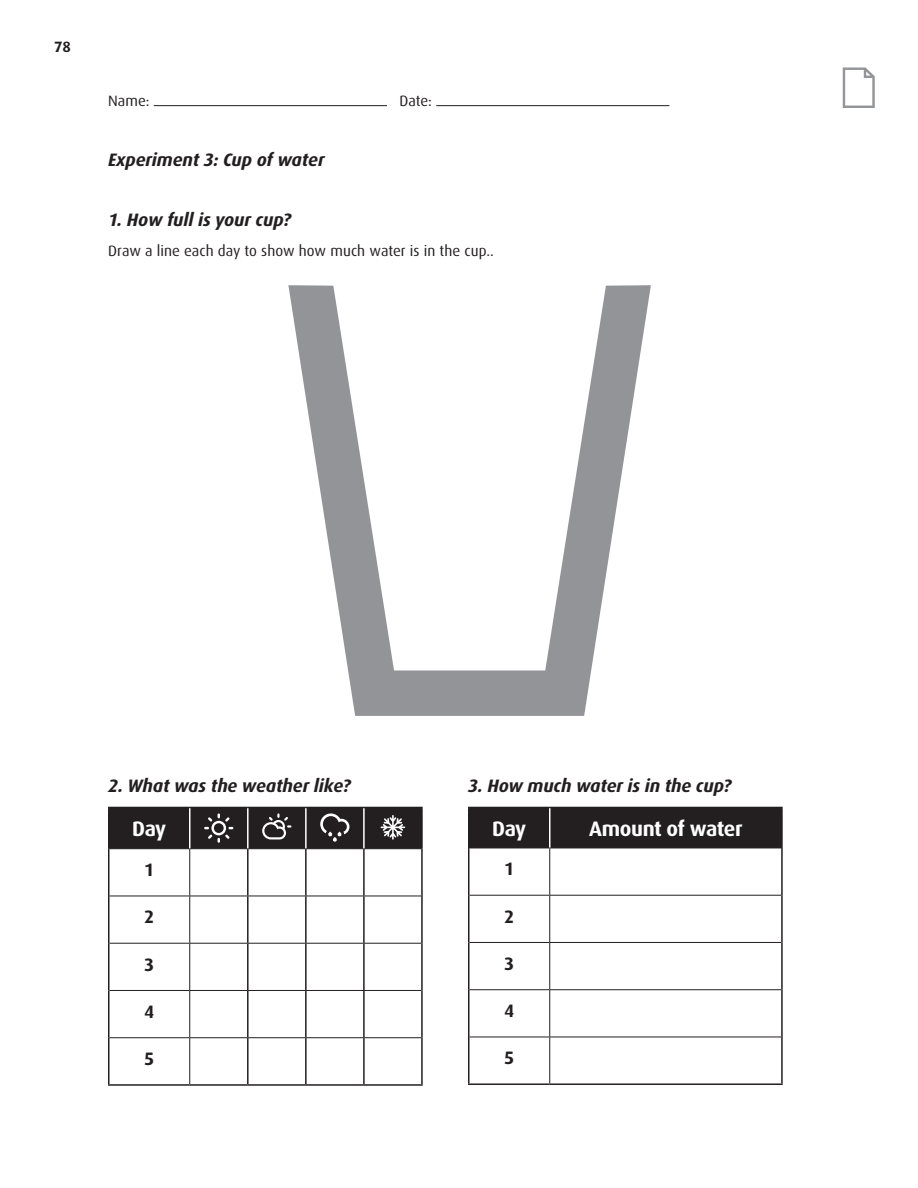
<style>
.page{position:relative;width:918px;height:1188px;background:#fff}
.page>*{position:absolute;margin:0;border:0;box-sizing:border-box;transform-origin:0 0}
.table_headers{font:700 21px "Dax OT";letter-spacing:-.025em;color:#fff}
.Body{font:italic 700 18px "Dax OT";letter-spacing:-.01em;color:#231f20}
.worksheet_text_SM{font:italic 700 18px "Dax OT";letter-spacing:-.01em;color:#231f20}
.worksheet_text_SM-2{font:700 18px "Dax OT";color:#231f20}
.Body-2{font:15px "Dax OT";letter-spacing:.005em;color:#231f20}
.t1{font:700 15px "Dax OT";color:#231f20}
</style>
<div class="page">
<hr style="left:154px;top:105px;width:233px;height:1px;background:#231f20">
<hr style="left:436px;top:105px;width:233px;height:1px;background:#231f20">
<svg style="left:843px;top:68px;width:32px;height:40px"></svg>
<svg style="left:288px;top:285px;width:363px;height:431px"></svg>
<hr style="left:108px;top:807px;width:82px;height:1px;background:#231f20">
<hr style="left:108px;top:808px;width:2px;height:41px;background:#231f20">
<hr style="left:364px;top:807px;width:59px;height:1px;background:#231f20">
<hr style="left:421px;top:808px;width:2px;height:41px;background:#231f20">
<hr style="left:108px;top:849px;width:2px;height:47px;background:#231f20">
<hr style="left:247px;top:849px;width:2px;height:47px;background:#231f20">
<hr style="left:305px;top:849px;width:2px;height:47px;background:#231f20">
<hr style="left:363px;top:849px;width:2px;height:47px;background:#231f20">
<hr style="left:421px;top:849px;width:2px;height:47px;background:#231f20">
<hr style="left:108px;top:896px;width:2px;height:47px;background:#231f20">
<hr style="left:247px;top:896px;width:2px;height:47px;background:#231f20">
<hr style="left:305px;top:896px;width:2px;height:47px;background:#231f20">
<hr style="left:363px;top:896px;width:2px;height:47px;background:#231f20">
<hr style="left:421px;top:896px;width:2px;height:47px;background:#231f20">
<hr style="left:108px;top:943px;width:2px;height:47px;background:#231f20">
<hr style="left:247px;top:944px;width:2px;height:46px;background:#231f20">
<hr style="left:305px;top:944px;width:2px;height:46px;background:#231f20">
<hr style="left:363px;top:944px;width:2px;height:46px;background:#231f20">
<hr style="left:421px;top:943px;width:2px;height:47px;background:#231f20">
<hr style="left:108px;top:990px;width:2px;height:48px;background:#231f20">
<hr style="left:247px;top:991px;width:2px;height:46px;background:#231f20">
<hr style="left:305px;top:991px;width:2px;height:46px;background:#231f20">
<hr style="left:363px;top:991px;width:2px;height:46px;background:#231f20">
<hr style="left:421px;top:990px;width:2px;height:48px;background:#231f20">
<hr style="left:108px;top:1038px;width:2px;height:46px;background:#231f20">
<hr style="left:247px;top:1038px;width:2px;height:46px;background:#231f20">
<hr style="left:305px;top:1038px;width:2px;height:46px;background:#231f20">
<hr style="left:363px;top:1038px;width:2px;height:46px;background:#231f20">
<hr style="left:421px;top:1038px;width:2px;height:46px;background:#231f20">
<hr style="left:108px;top:1084px;width:82px;height:2px;background:#231f20">
<hr style="left:190px;top:1084px;width:58px;height:2px;background:#231f20">
<hr style="left:248px;top:1084px;width:58px;height:2px;background:#231f20">
<hr style="left:306px;top:1084px;width:58px;height:2px;background:#231f20">
<hr style="left:364px;top:1084px;width:59px;height:2px;background:#231f20">
<hr style="left:189px;top:849px;width:1px;height:47px;background:#231f20">
<hr style="left:110px;top:896px;width:80px;height:1px;background:#231f20">
<hr style="left:190px;top:896px;width:58px;height:1px;background:#231f20">
<hr style="left:189px;top:896px;width:1px;height:47px;background:#231f20">
<hr style="left:248px;top:896px;width:58px;height:1px;background:#231f20">
<hr style="left:306px;top:896px;width:58px;height:1px;background:#231f20">
<hr style="left:364px;top:896px;width:57px;height:1px;background:#231f20">
<hr style="left:110px;top:943px;width:80px;height:1px;background:#231f20">
<hr style="left:190px;top:943px;width:58px;height:1px;background:#231f20">
<hr style="left:189px;top:944px;width:1px;height:46px;background:#231f20">
<hr style="left:248px;top:943px;width:58px;height:1px;background:#231f20">
<hr style="left:306px;top:943px;width:58px;height:1px;background:#231f20">
<hr style="left:364px;top:943px;width:57px;height:1px;background:#231f20">
<hr style="left:110px;top:990px;width:80px;height:1px;background:#231f20">
<hr style="left:190px;top:990px;width:58px;height:1px;background:#231f20">
<hr style="left:189px;top:991px;width:1px;height:46px;background:#231f20">
<hr style="left:248px;top:990px;width:58px;height:1px;background:#231f20">
<hr style="left:306px;top:990px;width:58px;height:1px;background:#231f20">
<hr style="left:364px;top:990px;width:57px;height:1px;background:#231f20">
<hr style="left:110px;top:1037px;width:80px;height:1px;background:#231f20">
<hr style="left:190px;top:1037px;width:58px;height:1px;background:#231f20">
<hr style="left:189px;top:1038px;width:1px;height:46px;background:#231f20">
<hr style="left:248px;top:1037px;width:58px;height:1px;background:#231f20">
<hr style="left:306px;top:1037px;width:58px;height:1px;background:#231f20">
<hr style="left:364px;top:1037px;width:57px;height:1px;background:#231f20">
<svg style="left:109px;top:807px;width:313px;height:42px;background:#343132"></svg>
<div style="left:470px;top:808px;width:311px;height:40px;background:#231f20"></div>
<hr style="left:468px;top:807px;width:82px;height:1px;background:#231f20">
<hr style="left:468px;top:808px;width:2px;height:40px;background:#231f20">
<hr style="left:550px;top:807px;width:233px;height:1px;background:#231f20">
<hr style="left:781px;top:808px;width:2px;height:40px;background:#231f20">
<hr style="left:468px;top:848px;width:2px;height:47px;background:#231f20">
<hr style="left:781px;top:848px;width:2px;height:47px;background:#231f20">
<hr style="left:468px;top:895px;width:2px;height:47px;background:#231f20">
<hr style="left:781px;top:895px;width:2px;height:47px;background:#231f20">
<hr style="left:468px;top:942px;width:2px;height:48px;background:#231f20">
<hr style="left:781px;top:942px;width:2px;height:48px;background:#231f20">
<hr style="left:468px;top:990px;width:2px;height:47px;background:#231f20">
<hr style="left:781px;top:990px;width:2px;height:47px;background:#231f20">
<hr style="left:468px;top:1037px;width:2px;height:46px;background:#231f20">
<hr style="left:781px;top:1037px;width:2px;height:46px;background:#231f20">
<hr style="left:468px;top:1083px;width:82px;height:2px;background:#231f20">
<hr style="left:550px;top:1083px;width:233px;height:2px;background:#231f20">
<hr style="left:470px;top:848px;width:80px;height:1px;background:#231f20">
<hr style="left:550px;top:848px;width:231px;height:1px;background:#231f20">
<hr style="left:549px;top:848px;width:1px;height:47px;background:#231f20">
<hr style="left:470px;top:895px;width:80px;height:1px;background:#231f20">
<hr style="left:550px;top:895px;width:231px;height:1px;background:#231f20">
<hr style="left:549px;top:896px;width:1px;height:46px;background:#231f20">
<hr style="left:470px;top:942px;width:80px;height:1px;background:#231f20">
<hr style="left:550px;top:942px;width:231px;height:1px;background:#231f20">
<hr style="left:549px;top:943px;width:1px;height:46px;background:#231f20">
<hr style="left:470px;top:989px;width:80px;height:1px;background:#231f20">
<hr style="left:550px;top:989px;width:231px;height:1px;background:#231f20">
<hr style="left:549px;top:990px;width:1px;height:47px;background:#231f20">
<hr style="left:470px;top:1037px;width:80px;height:1px;background:#231f20">
<hr style="left:550px;top:1037px;width:231px;height:1px;background:#231f20">
<hr style="left:549px;top:1037px;width:1px;height:46px;background:#231f20">
<hr style="left:549px;top:808px;width:1px;height:40px;background:#fff">
<p class="t1" style="left:54px;top:32px;width:18px">78</p>
<p class="Body-2" style="left:108px;top:87px;width:43px">Name:</p>
<p class="Body-2" style="left:399px;top:87px;width:34px">Date:</p>
<p class="worksheet_text_SM" style="left:108px;top:143px;width:218px">Experiment 3: Cup of water</p>
<p class="Body" style="left:108px;top:203px;width:185px">1. How full is your cup?</p>
<p class="Body-2" style="left:108px;top:237px;width:387px">Draw a line each day to show how much water is in the cup..</p>
<p class="Body" style="left:108px;top:768px;width:244px">2. What was the weather like?</p>
<p class="table_headers" style="left:132px;top:809px;width:35px">Day</p>
<p class="worksheet_text_SM-2" style="left:144px;top:853px;width:12px">1</p>
<p class="worksheet_text_SM-2" style="left:144px;top:900px;width:12px">2</p>
<p class="worksheet_text_SM-2" style="left:144px;top:947px;width:12px">3</p>
<p class="worksheet_text_SM-2" style="left:144px;top:994px;width:12px">4</p>
<p class="worksheet_text_SM-2" style="left:144px;top:1042px;width:12px">5</p>
<p class="Body" style="left:468px;top:768px;width:265px">3. How much water is in the cup?</p>
<p class="table_headers" style="left:492px;top:808px;width:35px">Day</p>
<p class="table_headers" style="left:589px;top:808px;width:155px">Amount of water</p>
<p class="worksheet_text_SM-2" style="left:504px;top:852px;width:12px">1</p>
<p class="worksheet_text_SM-2" style="left:504px;top:899px;width:12px">2</p>
<p class="worksheet_text_SM-2" style="left:504px;top:946px;width:12px">3</p>
<p class="worksheet_text_SM-2" style="left:504px;top:994px;width:12px">4</p>
<p class="worksheet_text_SM-2" style="left:504px;top:1041px;width:12px">5</p>
</div>
